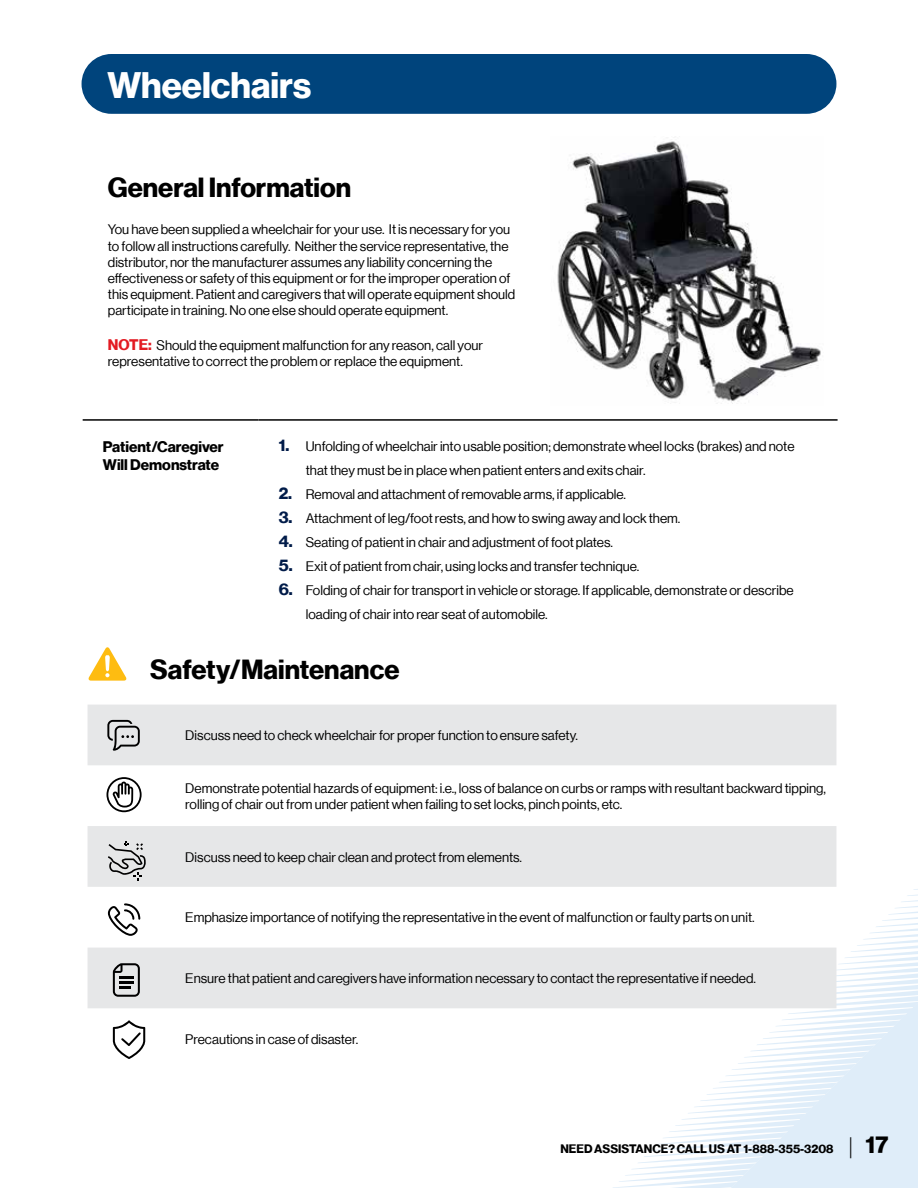
<style>
.page{position:relative;width:918px;height:1188px;background:#fff}
.page>*{position:absolute;margin:0;border:0;box-sizing:border-box;transform-origin:0 0}
.t1{font:36px "N Haas Grotesk DS Pro 75 Bd";color:#fff}
.t2{font:27px "N Haas Grotesk DS Pro 75 Bd";color:#000}
.t3{font:15px/18px "N Haas Grotesk DS Pro 75 Bd";color:#000}
.t4{font:13.5px/16.2px "N Haas Grotesk DS Pro 55 Rg";color:#000}
.t5{font:12px "N Haas Grotesk DS Pro 75 Bd";color:#000}
.s1{font-family:"N Haas Grotesk DS Pro 75 Bd";font-size:15px;color:#e31b23}
.s2{font-family:"N Haas Grotesk DS Pro 75 Bd";font-size:16.5px;color:#001b49}
.s3{font-family:"Avenir LT Std";font-weight:300;font-size:21px}
.s4{font-size:24px}
</style>
<div class="page">
<svg style="left:606px;top:878px;width:312px;height:310px"></svg>
<div style="left:88px;top:705px;width:748px;height:60px;background:#e6e7e8"></div>
<div style="left:88px;top:826px;width:748px;height:61px;background:#e6e7e8"></div>
<div style="left:88px;top:948px;width:748px;height:60px;background:#e6e7e8"></div>
<hr style="left:83px;top:419px;width:175px;height:2px;background:#000">
<hr style="left:258px;top:419px;width:580px;height:2px;background:#000">
<svg style="left:88px;top:647px;width:39px;height:34px"></svg>
<svg style="left:108px;top:841px;width:38px;height:39px"></svg>
<svg style="left:108px;top:903px;width:32px;height:33px"></svg>
<svg style="left:113px;top:963px;width:27px;height:34px"></svg>
<svg style="left:113px;top:1020px;width:32px;height:39px"></svg>
<svg style="left:107px;top:720px;width:33px;height:31px"></svg>
<svg style="left:106px;top:777px;width:36px;height:35px"></svg>
<div style="left:82px;top:54px;width:754px;height:60px;background:#00447c;border-radius:30px"></div>
<img style="left:557px;top:141px;width:264px;height:263px">
<h1 class="t1" style="left:107px;top:64px;width:205px">Wheelchairs</h1>
<h2 class="t2" style="left:108px;top:172px;width:245px">General Information</h2>
<p class="t4" style="left:108px;top:222px;width:409px">You have been supplied a wheelchair for your use. It is necessary for you to follow all instructions carefully. Neither the service representative, the distributor, nor the manufacturer assumes any liability concerning the effectiveness or safety of this equipment or for the improper operation of this equipment. Patient and caregivers that will operate equipment should participate in training. No one else should operate equipment.</p>
<p class="t4" style="left:108px;top:337px;width:377px"><span class="s1">NOTE:</span> Should the equipment malfunction for any reason, call your representative to correct the problem or replace the equipment.</p>
<p class="t3" style="left:103px;top:438px;width:122px">Patient/Caregiver<br>Will Demonstrate</p>
<p class="t4" style="left:306px;top:434px;width:490px;line-height:24px;text-indent:-27px"><span class="s2">1.</span> Unfolding of wheelchair into usable position; demonstrate wheel locks (brakes) and note that they must be in place when patient enters and exits chair.</p>
<p class="t4" style="left:279px;top:486px;width:349px"><span class="s2">2.</span> Removal and attachment of removable arms, if applicable.</p>
<p class="t4" style="left:279px;top:510px;width:403px"><span class="s2">3.</span> Attachment of leg/foot rests, and how to swing away and lock them.</p>
<p class="t4" style="left:279px;top:534px;width:336px"><span class="s2">4.</span> Seating of patient in chair and adjustment of foot plates.</p>
<p class="t4" style="left:279px;top:558px;width:362px"><span class="s2">5.</span> Exit of patient from chair, using locks and transfer technique.</p>
<p class="t4" style="left:306px;top:578px;width:489px;line-height:24px;text-indent:-27px"><span class="s2">6.</span> Folding of chair for transport in vehicle or storage. If applicable, demonstrate or describe loading of chair into rear seat of automobile.</p>
<h2 class="t2" style="left:150px;top:654px;width:251px">Safety/Maintenance</h2>
<p class="t4" style="left:185px;top:727px;width:394px">Discuss need to check wheelchair for proper function to ensure safety.</p>
<p class="t4" style="left:185px;top:780px;width:642px">Demonstrate potential hazards of equipment: i.e., loss of balance on curbs or ramps with resultant backward tipping, rolling of chair out from under patient when failing to set locks, pinch points, etc.</p>
<p class="t4" style="left:185px;top:849px;width:338px">Discuss need to keep chair clean and protect from elements.</p>
<p class="t4" style="left:185px;top:910px;width:571px">Emphasize importance of notifying the representative in the event of malfunction or faulty parts on unit.</p>
<p class="t4" style="left:185px;top:970px;width:572px">Ensure that patient and caregivers have information necessary to contact the representative if needed.</p>
<p class="t4" style="left:185px;top:1031px;width:175px">Precautions in case of disaster.</p>
<p class="t5" style="left:560px;top:1142px;width:330px">NEED ASSISTANCE? CALL US AT 1-888-355-3208 <span class="s3">|</span> <span class="s4">17</span></p>
</div>
